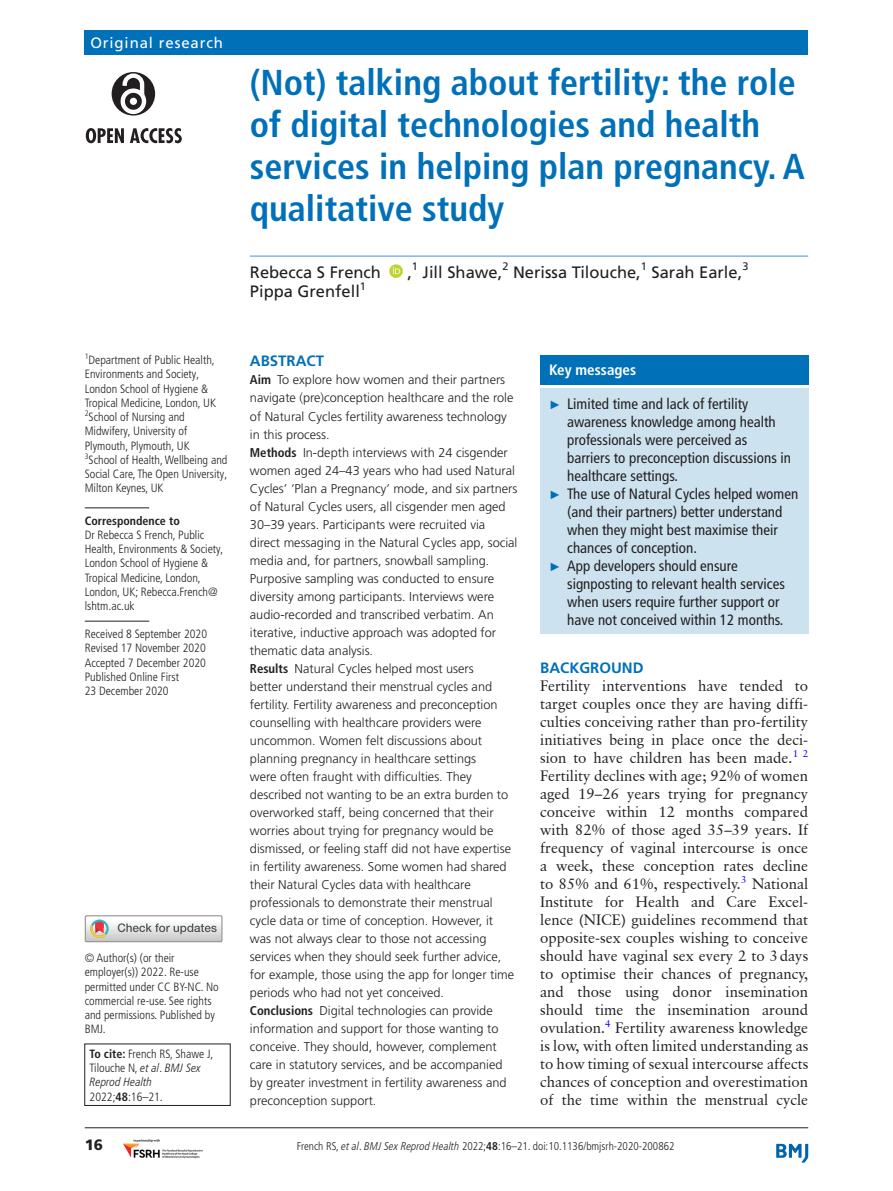
<style>
.page{position:relative;width:893px;height:1191px;background:#fff}
.page>*{position:absolute;margin:0;border:0;box-sizing:border-box;transform-origin:0 0}
.t1{font:700 condensed 36px/42px "Frutiger LT Std";color:#0070b9}
.t2{font:16.5px "Frutiger LT Std";color:#231f20}
.t3{font:15px/18px "Classical Garamond BT";color:#231f20;text-align:justify}
.t4{font:condensed 15px "Frutiger LT Pro";color:#231f20}
.t5{font:700 15px "Frutiger LT Std";color:#0070b9}
.t6{font:15px "Frutiger LT Std";letter-spacing:.055em;color:#fff}
.t7{font:700 condensed 15px "Frutiger LT Pro";color:#fff}
.t8{font:900 15px "Frutiger LT Std";color:#231f20}
.t9{font:300 12.75px/18px "Frutiger LT Std";color:#231f20}
.t10{font:300 condensed 12px/14.2px "Frutiger LT Pro";color:#231f20}
.t11{font:700 condensed 12px "Frutiger LT Pro";color:#231f20}
.t12{font:300 condensed 11.25px "Frutiger LT Pro";color:#231f20}
.t13{font:10.95px "Frutiger LT Std";color:#231f20}
.t14{font:9.9px "Classical Garamond BT";color:#00f}
.t15{font:300 condensed 7.95px "Frutiger LT Pro";color:#231f20}
.s1{font-weight:700}
.s2{font-style:italic}
.s3{font-weight:700;font-stretch:condensed}
.s4{font-family:"Arial";font-stretch:normal;font-size:12px;color:#0070b9}
</style>
<div class="page">
<hr style="left:85px;top:1127px;width:723px;height:1px;background:#231f20">
<img style="left:123px;top:1139px;width:80px;height:20px">
<svg style="left:776px;top:1143px;width:32px;height:19px"></svg>
<hr style="left:250px;top:255px;width:558px;height:2px;background:#80b8dc">
<svg style="left:389px;top:264px;width:14px;height:14px"></svg>
<hr style="left:85px;top:507px;width:64px;height:1px;background:#231f20">
<hr style="left:85px;top:621px;width:64px;height:1px;background:#231f20">
<div style="left:85px;top:915px;width:138px;height:27px;border:1px solid #969090"></div>
<svg style="left:85px;top:915px;width:137px;height:26px"></svg>
<div style="left:85px;top:30px;width:723px;height:24px;background:#0070b9"></div>
<div style="left:540px;top:355px;width:268px;height:29px;background:#0070b9"></div>
<div style="left:540px;top:388px;width:268px;height:246px;background:#cde2ef"></div>
<div style="left:112px;top:72px;width:43px;height:43px;background:#231f20;border-radius:50%"></div>
<svg style="left:86px;top:128px;width:38px;height:15px"></svg>
<svg style="left:130px;top:128px;width:52px;height:15px"></svg>
<svg style="left:118px;top:72px;width:30px;height:44px"></svg>
<div style="left:130px;top:98px;width:7px;height:7px;background:#fff;border-radius:50%"></div>
<p class="t6" style="left:90px;top:34px;width:134px">Original research</p>
<p class="t15" style="left:85px;top:351px;width:5px">1</p>
<p class="t10" style="left:85px;top:353px;width:133px;text-indent:4px">Department of Public Health,<br>Environments and Society,<br>London School of Hygiene &amp;<br>Tropical Medicine, London, UK</p>
<p class="t15" style="left:85px;top:408px;width:5px">2</p>
<p class="t10" style="left:85px;top:410px;width:106px;text-align:center">School of Nursing and<br>Midwifery, University of<br>Plymouth, Plymouth, UK</p>
<p class="t15" style="left:85px;top:451px;width:5px">3</p>
<p class="t10" style="left:85px;top:453px;width:144px;text-align:justify;text-indent:4px">School of Health, Wellbeing and Social Care, The Open University, Milton Keynes, UK</p>
<p class="t11" style="left:85px;top:513px;width:97px">Correspondence to</p>
<p class="t10" style="left:85px;top:528px;width:140px">Dr Rebecca S French, Public<br>Health, Environments &amp; Society,<br>London School of Hygiene &amp;<br>Tropical Medicine, London,<br>London, UK; Rebecca.French@ lshtm.ac.uk</p>
<p class="t10" style="left:85px;top:627px;width:124px">Received 8 September 2020<br>Revised 17 November 2020<br>Accepted 7 December 2020<br>Published Online First<br>23 December 2020</p>
<p class="t10" style="left:85px;top:951px;width:136px">© Author(s) (or their employer(s)) 2022. Re-use permitted under CC BY-NC. No commercial re-use. See rights and permissions. Published by<br>BMJ.</p>
<p class="t10" style="left:90px;top:1046px;width:125px"><span class="s1">To cite:</span> French RS, Shawe J,<br>Tilouche N, <span class="s2">et al</span>. <span class="s2">BMJ Sex<br>Reprod Health<br></span>2022;<span class="s1">48</span>:16–21.</p>
<h1 class="t1" style="left:250px;top:61px;width:556px">(Not) talking about fertility: the role of digital technologies and health services in helping plan pregnancy. A qualitative study</h1>
<p class="t2" style="left:250px;top:262px;width:133px">Rebecca S French</p>
<p class="t2" style="left:407px;top:262px;width:6px">,</p>
<p class="t13" style="left:412px;top:260px;width:8px">1</p>
<p class="t2" style="left:423px;top:262px;width:81px">Jill Shawe,</p>
<p class="t13" style="left:502px;top:260px;width:8px">2</p>
<p class="t2" style="left:513px;top:262px;width:129px">Nerissa Tilouche,</p>
<p class="t13" style="left:641px;top:260px;width:8px">1</p>
<p class="t2" style="left:651px;top:262px;width:92px">Sarah Earle,</p>
<p class="t13" style="left:742px;top:260px;width:8px">3</p>
<p class="t2" style="left:250px;top:282px;width:112px">Pippa Grenfell</p>
<p class="t13" style="left:360px;top:280px;width:8px">1</p>
<p class="t5" style="left:250px;top:352px;width:76px">ABSTRACT</p>
<p class="t9" style="left:250px;top:371px;width:269px"><span class="s3">Aim</span> To explore how women and their partners navigate (pre)conception healthcare and the role of Natural Cycles fertility awareness technology in this process.<br><span class="s3">Methods</span> In-depth interviews with 24 cisgender women aged 24–43 years who had used Natural Cycles’ ‘Plan a Pregnancy’ mode, and six partners of Natural Cycles users, all cisgender men aged 30–39 years. Participants were recruited via direct messaging in the Natural Cycles app, social media and, for partners, snowball sampling.<br>Purposive sampling was conducted to ensure diversity among participants. Interviews were audio-recorded and transcribed verbatim. An iterative, inductive approach was adopted for thematic data analysis.<br><span class="s3">Results</span> Natural Cycles helped most users<br>better understand their menstrual cycles and fertility. Fertility awareness and preconception counselling with healthcare providers were uncommon. Women felt discussions about planning pregnancy in healthcare settings<br>were often fraught with difficulties. They described not wanting to be an extra burden to overworked staff, being concerned that their worries about trying for pregnancy would be dismissed, or feeling staff did not have expertise in fertility awareness. Some women had shared their Natural Cycles data with healthcare professionals to demonstrate their menstrual cycle data or time of conception. However, it was not always clear to those not accessing services when they should seek further advice, for example, those using the app for longer time periods who had not yet conceived.<br><span class="s3">Conclusions</span> Digital technologies can provide information and support for those wanting to conceive. They should, however, complement care in statutory services, and be accompanied by greater investment in fertility awareness and preconception support.</p>
<p class="t7" style="left:549px;top:361px;width:88px">Key messages</p>
<p class="t4" style="left:549px;top:395px;width:200px"><span class="s4">►</span> Limited time and lack of fertility</p>
<p class="t4" style="left:567px;top:413px;width:210px">awareness knowledge among health</p>
<p class="t4" style="left:567px;top:431px;width:182px">professionals were perceived as</p>
<p class="t4" style="left:567px;top:449px;width:225px">barriers to preconception discussions in</p>
<p class="t4" style="left:567px;top:467px;width:112px">healthcare settings.</p>
<p class="t4" style="left:549px;top:485px;width:251px"><span class="s4">►</span> The use of Natural Cycles helped women</p>
<p class="t4" style="left:567px;top:503px;width:217px">(and their partners) better understand</p>
<p class="t4" style="left:567px;top:521px;width:212px">when they might best maximise their</p>
<p class="t4" style="left:567px;top:539px;width:131px">chances of conception.</p>
<p class="t4" style="left:549px;top:557px;width:190px"><span class="s4">►</span> App developers should ensure</p>
<p class="t4" style="left:567px;top:575px;width:219px">signposting to relevant health services</p>
<p class="t4" style="left:567px;top:593px;width:214px">when users require further support or</p>
<p class="t4" style="left:567px;top:611px;width:218px">have not conceived within 12 months.</p>
<p class="t5" style="left:540px;top:659px;width:105px">BACKGROUND</p>
<p class="t3" style="left:540px;top:677px;width:269px">Fertility interventions have tended to target couples once they are having diffi&shy;culties conceiving rather than pro-fertility initiatives being in place once the deci&shy;sion to have children has been made.</p>
<p class="t14" style="left:793px;top:747px;width:17px">1 2</p>
<p class="t3" style="left:540px;top:767px;width:270px">Fertility declines with age; 92% of women aged 19–26 years trying for pregnancy conceive within 12 months compared with 82% of those aged 35–39 years. If frequency of vaginal intercourse is once a week, these conception rates decline to 85% and 61%, respectively.</p>
<p class="t14" style="left:741px;top:873px;width:7px">3</p>
<p class="t3" style="left:540px;top:875px;width:270px;text-indent:212px">National Institute for Health and Care Excel&shy;lence (NICE) guidelines recommend that opposite-sex couples wishing to conceive should have vaginal sex every 2 to 3days to optimise their chances of pregnancy, and those using donor insemination should time the insemination around ovulation.<sup>4</sup> Fertility awareness knowledge is low, with often limited understanding as to how timing of sexual intercourse affects chances of conception and overestimation of the time within the menstrual cycle</p>
<p class="t8" style="left:85px;top:1135px;width:20px">16</p>
<p class="t12" style="left:297px;top:1139px;width:379px">French RS, <span class="s2">et al</span>. <span class="s2">BMJ Sex Reprod Health</span> 2022;<span class="s1">48</span>:16–21. doi:10.1136/bmjsrh-2020-200862</p>
</div>
